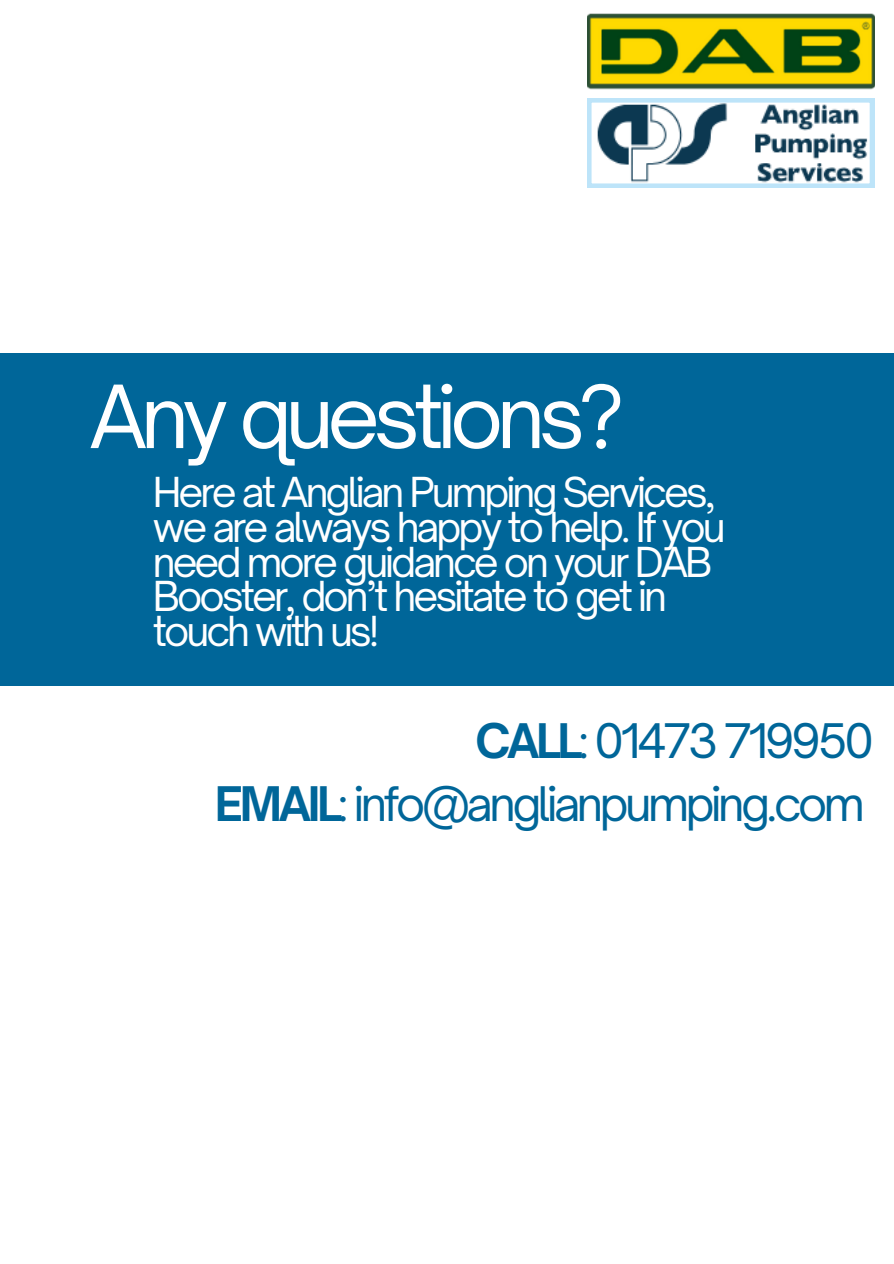
<style>
.page{position:relative;width:894px;height:1264px;background:#fff}
.page>*{position:absolute;margin:0;border:0;box-sizing:border-box;transform-origin:0 0}
.t1{font:83.1px "Open Sauce One";letter-spacing:-.075em;color:#fff}
.t2{font:45.6px/63px "Open Sauce One";letter-spacing:-.075em;color:#069;text-align:right}
.t3{font:39.6px/34.8px "Open Sauce One";letter-spacing:-.075em;color:#fff}
.s1{font-weight:700}
</style>
<div class="page">
<img style="left:587px;top:13px;width:286px;height:77px">
<svg style="left:587px;top:98px;width:286px;height:90px"></svg>
<div style="left:0;top:353px;width:893px;height:333px;background:#069"></div>
<h1 class="t1" style="left:89px;top:365px;width:536px">Any questions?</h1>
<p class="t3" style="left:153px;top:474px;width:574px">Here at Anglian Pumping Services, we are always happy to help. If you need more guidance on your DAB<br>Booster, don’t hesitate to get in touch with us!</p>
<h2 class="t2" style="left:215px;top:708px;width:660px"><span class="s1">CALL</span>: 01473 719950<br><span class="s1">EMAIL</span>: info@anglianpumping.com</h2>
</div>
